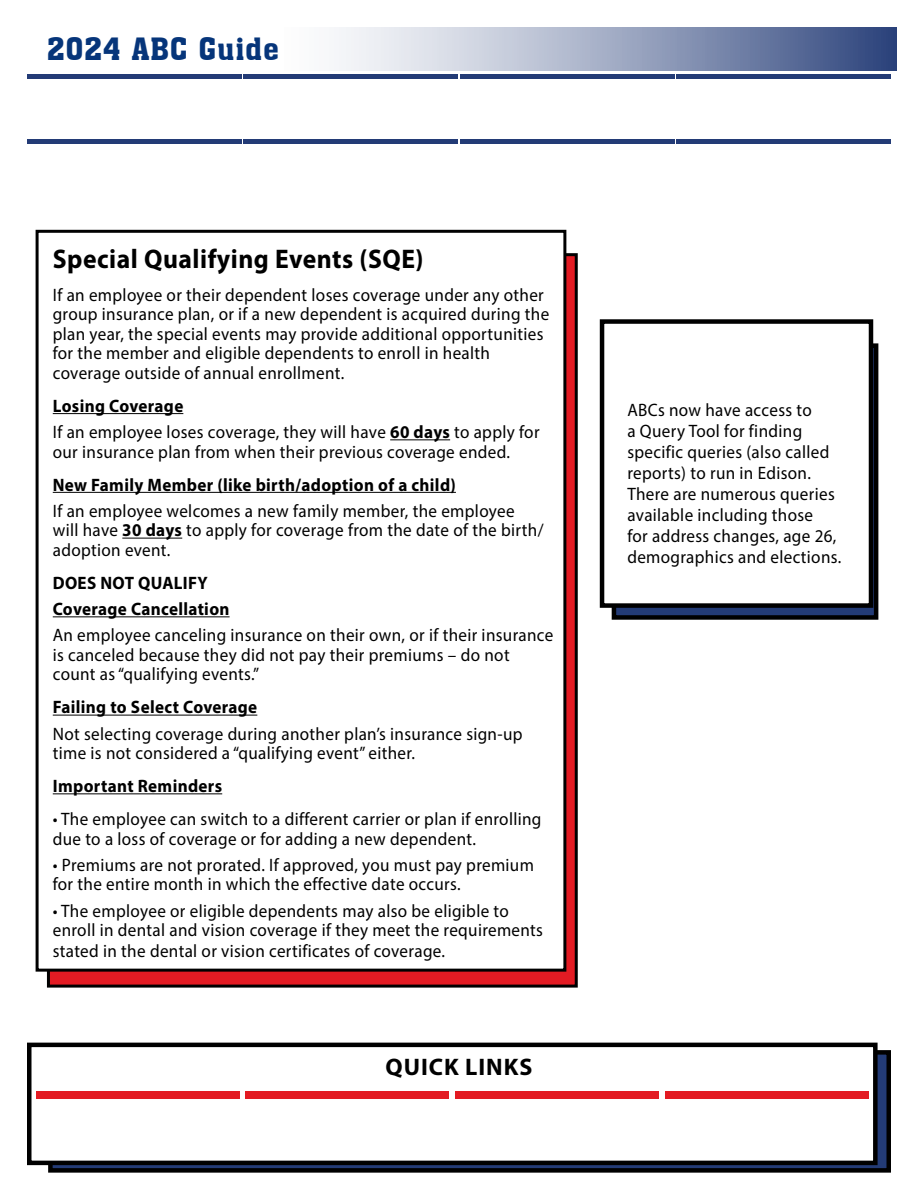
<style>
.page{position:relative;width:918px;height:1188px;background:#fff}
.page>*{position:absolute;margin:0;border:0;box-sizing:border-box;transform-origin:0 0}
.Primary_Headlines_and_Titles{font:30px "Aachen BT";letter-spacing:.02em;color:#06357a}
.t1{font:700 27px "Myriad Pro";letter-spacing:.02em;color:#000;scale:.95 1}
.t2{font:700 24px "Myriad Pro";letter-spacing:.04em;color:#000}
.t3{font:18px/19.5px "Myriad Pro";letter-spacing:.02em;color:#000;scale:.95 1}
.t4{font:700 18px "Myriad Pro";letter-spacing:.02em;color:#000;scale:.95 1}
.s1{font-weight:700}
</style>
<div class="page">
<div style="left:284px;top:27px;width:613px;height:44px;background:linear-gradient(to right,#fff,#364c82)"></div>
<div style="left:676px;top:74px;width:215px;height:5px;background:#233b76"></div>
<hr style="left:243px;top:140px;width:215px;height:4px;background:#233b76">
<hr style="left:460px;top:140px;width:215px;height:4px;background:#233b76">
<div style="left:27px;top:74px;width:215px;height:5px;background:#233b76"></div>
<hr style="left:676px;top:140px;width:215px;height:4px;background:#233b76">
<hr style="left:27px;top:140px;width:215px;height:4px;background:#233b76">
<div style="left:460px;top:74px;width:215px;height:5px;background:#233b76"></div>
<div style="left:243px;top:74px;width:215px;height:5px;background:#233b76"></div>
<div style="left:50px;top:1052px;width:839px;height:118px;background:linear-gradient(to right,#233b76,#233b76)"></div>
<div style="left:48px;top:1050px;width:843px;height:123px;border:4px solid #000"></div>
<div style="left:29px;top:1045px;width:846px;height:118px;background:#fff"></div>
<div style="left:27px;top:1043px;width:851px;height:122px;border:4px solid #000"></div>
<div style="left:36px;top:1091px;width:203px;height:8px;background:#e31b23"></div>
<div style="left:455px;top:1091px;width:204px;height:8px;background:#e31b23"></div>
<div style="left:245px;top:1091px;width:204px;height:8px;background:#e31b23"></div>
<div style="left:665px;top:1091px;width:204px;height:8px;background:#e31b23"></div>
<div style="left:614px;top:346px;width:262px;height:271px;background:#233b76"></div>
<div style="left:612px;top:343px;width:266px;height:277px;border:4px solid #000"></div>
<div style="left:602px;top:322px;width:269px;height:284px;background:#fff"></div>
<div style="left:600px;top:319px;width:273px;height:289px;border:4px solid #000"></div>
<svg style="left:48px;top:255px;width:528px;height:731px;background:#c4171e"></svg>
<div style="left:37px;top:231px;width:528px;height:739px;background:#fff"></div>
<div style="left:36px;top:230px;width:530px;height:742px;border:3px solid #000"></div>
<hr style="left:53px;top:413px;width:130px;height:1px;background:#000">
<hr style="left:390px;top:439px;width:60px;height:1px;background:#000">
<hr style="left:53px;top:492px;width:403px;height:1px;background:#000">
<hr style="left:122px;top:538px;width:60px;height:1px;background:#000">
<hr style="left:53px;top:616px;width:177px;height:1px;background:#000">
<hr style="left:53px;top:715px;width:204px;height:1px;background:#000">
<hr style="left:53px;top:793px;width:169px;height:1px;background:#000">
<p class="Primary_Headlines_and_Titles" style="left:47px;top:31px;width:234px">2024 ABC Guide</p>
<p class="t1" style="left:53px;top:241px;width:392px">Special Qualifying Events (SQE)</p>
<p class="t3" style="left:53px;top:285px;width:524px">If an employee or their dependent loses coverage under any other group insurance plan, or if a new dependent is acquired during the plan year, the special events may provide additional opportunities for the member and eligible dependents to enroll in health coverage outside of annual enrollment.</p>
<p class="t4" style="left:53px;top:394px;width:139px">Losing Coverage</p>
<p class="t3" style="left:53px;top:422px;width:514px">If an employee loses coverage, they will have <span class="s1">60 days</span> to apply for our insurance plan from when their previous coverage ended.</p>
<p class="t4" style="left:53px;top:473px;width:426px">New Family Member (like birth/adoption of a child)</p>
<p class="t3" style="left:53px;top:501px;width:518px">If an employee welcomes a new family member, the employee will have <span class="s1">30 days</span> to apply for coverage from the date of the birth/ adoption event.</p>
<p class="t4" style="left:53px;top:571px;width:165px">DOES NOT QUALIFY</p>
<p class="t4" style="left:53px;top:597px;width:188px">Coverage Cancellation</p>
<p class="t3" style="left:53px;top:625px;width:529px">An employee canceling insurance on their own, or if their insurance is canceled because they did not pay their premiums – do not count as “qualifying events.”</p>
<p class="t4" style="left:53px;top:696px;width:217px">Failing to Select Coverage</p>
<p class="t3" style="left:53px;top:723px;width:496px">Not selecting coverage during another plan’s insurance sign-up time is not considered a “qualifying event” either.</p>
<p class="t4" style="left:53px;top:774px;width:180px">Important Reminders</p>
<p class="t3" style="left:53px;top:809px;width:516px">• The employee can switch to a different carrier or plan if enrolling due to a loss of coverage or for adding a new dependent.</p>
<p class="t3" style="left:53px;top:855px;width:508px">• Premiums are not prorated. If approved, you must pay premium for the entire month in which the effective date occurs.</p>
<p class="t3" style="left:53px;top:900px;width:518px;line-height:20.2px">• The employee or eligible dependents may also be eligible to enroll in dental and vision coverage if they meet the requirements stated in the dental or vision certificates of coverage.</p>
<p class="t2" style="left:386px;top:1051px;width:148px">QUICK LINKS</p>
<p class="t3" style="left:627px;top:399px;width:227px;line-height:21px">ABCs now have access to<br>a Query Tool for finding specific queries (also called reports) to run in Edison.<br>There are numerous queries available including those<br>for address changes, age 26, demographics and elections.</p>
</div>
